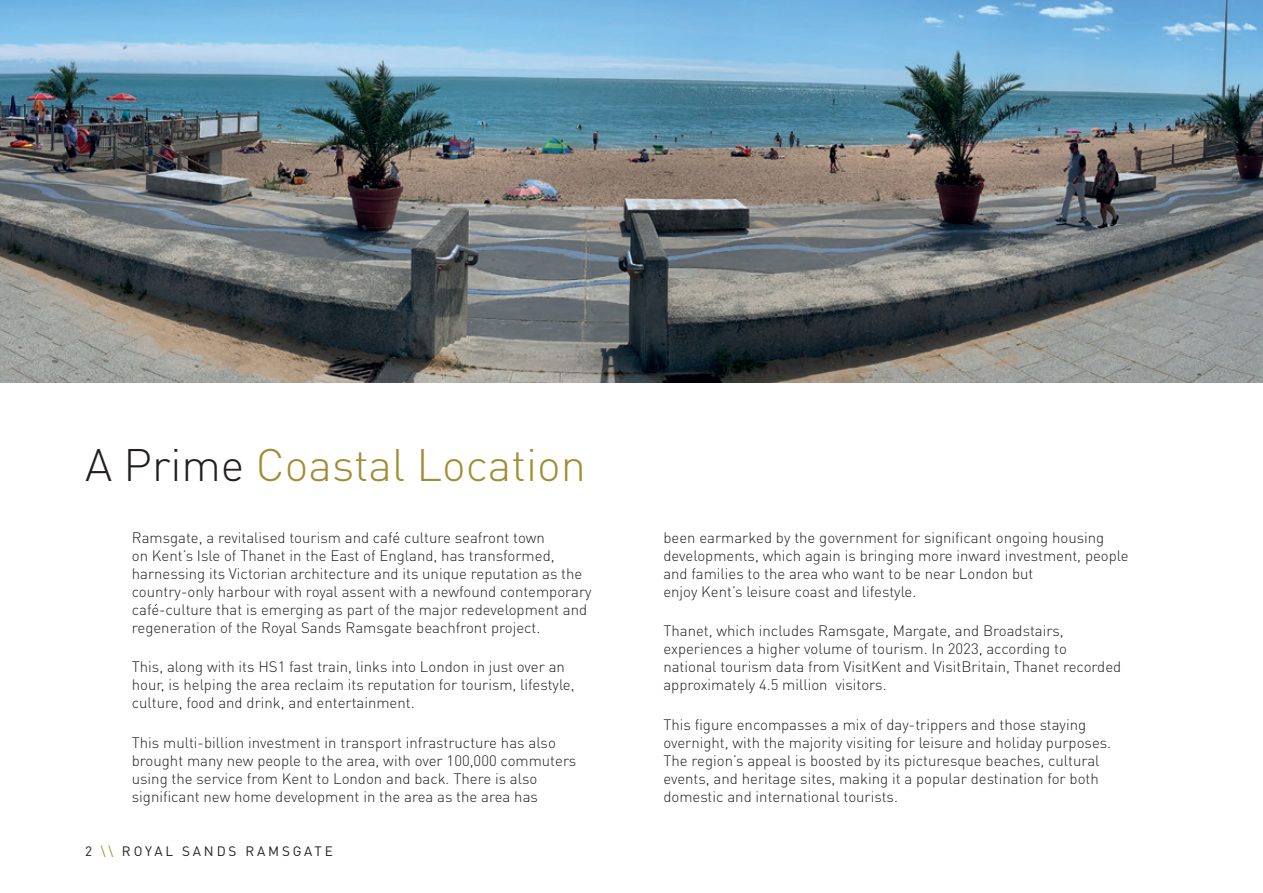
<style>
.page{position:relative;width:1263px;height:893px;background:#fff}
.page>*{position:absolute;margin:0;border:0;box-sizing:border-box;transform-origin:0 0}
.t1{font:300 45px "DIN Pro";color:#a38c33}
.t2{font:300 15px/18px "DIN Pro";color:#231f20}
.t3{font:13.5px "DIN Pro";letter-spacing:.21em;color:#231f20}
.s1{color:#231f20}
.s2{color:#a38c33}
</style>
<div class="page">
<img style="left:0;top:0;width:1263px;height:383px">
<h1 class="t1" style="left:85px;top:434px;width:502px"><span class="s1">A Prime</span> Coastal Location</h1>
<p class="t2" style="left:132px;top:528px;width:461px">Ramsgate, a revitalised tourism and café culture seafront town<br>on Kent’s Isle of Thanet in the East of England, has transformed, harnessing its Victorian architecture and its unique reputation as the country-only harbour with royal assent with a newfound contemporary café-culture that is emerging as part of the major redevelopment and regeneration of the Royal Sands Ramsgate beachfront project.</p>
<p class="t2" style="left:132px;top:657px;width:444px">This, along with its HS1 fast train, links into London in just over an hour, is helping the area reclaim its reputation for tourism, lifestyle, culture, food and drink, and entertainment.</p>
<p class="t2" style="left:132px;top:732px;width:446px">This multi-billion investment in transport infrastructure has also brought many new people to the area, with over 100,000 commuters using the service from Kent to London and back. There is also significant new home development in the area as the area has</p>
<p class="t3" style="left:85px;top:841px;width:249px">2 <span class="s2">\\</span> ROYAL SANDS RAMSGATE</p>
<p class="t2" style="left:663px;top:528px;width:467px">been earmarked by the government for significant ongoing housing developments, which again is bringing more inward investment, people and families to the area who want to be near London but<br>enjoy Kent’s leisure coast and lifestyle.</p>
<p class="t2" style="left:663px;top:621px;width:459px">Thanet, which includes Ramsgate, Margate, and Broadstairs, experiences a higher volume of tourism. In 2023, according to national tourism data from VisitKent and VisitBritain, Thanet recorded approximately 4.5 million visitors.</p>
<p class="t2" style="left:663px;top:714px;width:449px">This figure encompasses a mix of day-trippers and those staying overnight, with the majority visiting for leisure and holiday purposes.<br>The region’s appeal is boosted by its picturesque beaches, cultural events, and heritage sites, making it a popular destination for both domestic and international tourists.</p>
</div>
